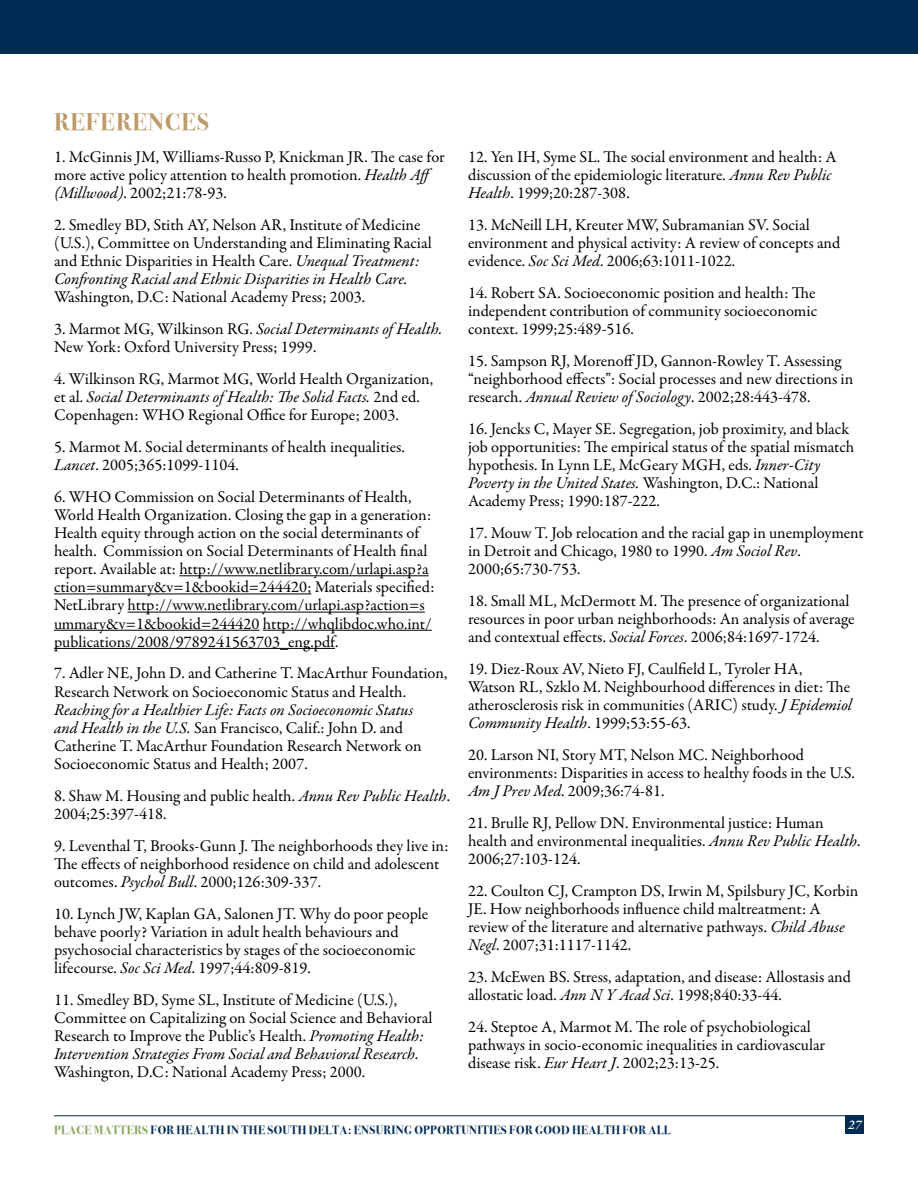
<style>
.page{position:relative;width:918px;height:1188px;background:#fff}
.page>*{position:absolute;margin:0;border:0;box-sizing:border-box;transform-origin:0 0}
.t1{font:24px "Bodoni Svty Two ITCTT Bold";letter-spacing:.05em;color:#bc9b6a}
.t2{font:16.5px/18.1px "Garamond Premr Pro";color:#000}
.t3{font:italic 600 13.5px "Garamond Premr Pro";color:#fff}
.t4{font:12px "Bodoni Svty Two ITCTT Bold";letter-spacing:.025em;color:#002b54}
.s1{font-style:italic}
.s2{color:#86a45c}
</style>
<div class="page">
<div style="left:845px;top:1115px;width:19px;height:19px;background:#002b54"></div>
<div style="left:0;top:0;width:918px;height:54px;background:#002b54"></div>
<hr style="left:54px;top:1115px;width:810px;height:1px;background:#002b54">
<hr style="left:179px;top:575px;width:250px;height:1px;background:#000">
<hr style="left:54px;top:594px;width:257px;height:1px;background:#000">
<hr style="left:128px;top:612px;width:297px;height:1px;background:#000">
<hr style="left:54px;top:630px;width:206px;height:1px;background:#000">
<hr style="left:263px;top:630px;width:169px;height:1px;background:#000">
<hr style="left:54px;top:648px;width:281px;height:1px;background:#000">
<h1 class="t1" style="left:54px;top:102px;width:156px">REFERENCES</h1>
<p class="t2" style="left:54px;top:148px;width:392px">1. McGinnis JM, Williams-Russo P, Knickman JR. The case for more active policy attention to health promotion. <span class="s1">Health Aff (Millwood)</span>. 2002;21:78-93.</p>
<p class="t2" style="left:54px;top:216px;width:379px">2. Smedley BD, Stith AY, Nelson AR, Institute of Medicine (U.S.), Committee on Understanding and Eliminating Racial and Ethnic Disparities in Health Care. <span class="s1">Unequal Treatment:<br>Confronting Racial and Ethnic Disparities in Health Care.</span></p>
<p class="t2" style="left:54px;top:288px;width:313px">Washington, D.C: National Academy Press; 2003.</p>
<p class="t2" style="left:54px;top:320px;width:390px">3. Marmot MG, Wilkinson RG. <span class="s1">Social Determinants of Health.<br></span>New York: Oxford University Press; 1999.</p>
<p class="t2" style="left:54px;top:370px;width:381px">4. Wilkinson RG, Marmot MG, World Health Organization, et al. <span class="s1">Social Determinants of Health: The Solid Facts.</span> 2nd ed.<br>Copenhagen: WHO Regional Office for Europe; 2003.</p>
<p class="t2" style="left:54px;top:438px;width:352px">5. Marmot M. Social determinants of health inequalities.<br><span class="s1">Lancet</span>. 2005;365:1099-1104.</p>
<p class="t2" style="left:54px;top:488px;width:382px">6. WHO Commission on Social Determinants of Health, World Health Organization. Closing the gap in a generation:<br>Health equity through action on the social determinants of health. Commission on Social Determinants of Health final report. Available at: http://www.netlibrary.com/urlapi.asp?a ction=summary&amp;v=1&amp;bookid=244420; Materials specified:<br>NetLibrary http://www.netlibrary.com/urlapi.asp?action=s ummary&amp;v=1&amp;bookid=244420 http://whqlibdoc.who.int/ publications/2008/9789241563703_eng.pdf.</p>
<p class="t2" style="left:54px;top:665px;width:395px">7. Adler NE, John D. and Catherine T. MacArthur Foundation,<br>Research Network on Socioeconomic Status and Health.</p>
<p class="t2" style="left:54px;top:701px;width:369px"><span class="s1">Reaching for a Healthier Life: Facts on Socioeconomic Status and Health in the U.S.</span> San Francisco, Calif.: John D. and Catherine T. MacArthur Foundation Research Network on Socioeconomic Status and Health; 2007.</p>
<p class="t2" style="left:54px;top:787px;width:398px">8. Shaw M. Housing and public health. <span class="s1">Annu Rev Public Health</span>.<br>2004;25:397-418.</p>
<p class="t2" style="left:54px;top:837px;width:396px">9. Leventhal T, Brooks-Gunn J. The neighborhoods they live in:<br>The effects of neighborhood residence on child and adolescent outcomes. <span class="s1">Psychol Bull</span>. 2000;126:309-337.</p>
<p class="t2" style="left:54px;top:905px;width:376px">10. Lynch JW, Kaplan GA, Salonen JT. Why do poor people behave poorly? Variation in adult health behaviours and psychosocial characteristics by stages of the socioeconomic lifecourse. <span class="s1">Soc Sci Med</span>. 1997;44:809-819.</p>
<p class="t2" style="left:54px;top:991px;width:380px">11. Smedley BD, Syme SL, Institute of Medicine (U.S.), Committee on Capitalizing on Social Science and Behavioral Research to Improve the Public’s Health. <span class="s1">Promoting Health:<br>Intervention Strategies From Social and Behavioral Research.</span></p>
<p class="t2" style="left:54px;top:1063px;width:313px">Washington, D.C: National Academy Press; 2000.</p>
<p class="t2" style="left:468px;top:148px;width:370px">12. Yen IH, Syme SL. The social environment and health: A discussion of the epidemiologic literature. <span class="s1">Annu Rev Public<br>Health</span>. 1999;20:287-308.</p>
<p class="t2" style="left:468px;top:216px;width:374px">13. McNeill LH, Kreuter MW, Subramanian SV. Social environment and physical activity: A review of concepts and evidence. <span class="s1">Soc Sci Med</span>. 2006;63:1011-1022.</p>
<p class="t2" style="left:468px;top:284px;width:351px;text-align:justify">14. Robert SA. Socioeconomic position and health: The independent contribution of community socioeconomic context. 1999;25:489-516.</p>
<p class="t2" style="left:468px;top:352px;width:387px">15. Sampson RJ, Morenoff JD, Gannon-Rowley T. Assessing “neighborhood effects”: Social processes and new directions in research. <span class="s1">Annual Review of Sociology</span>. 2002;28:443-478.</p>
<p class="t2" style="left:468px;top:420px;width:388px">16. Jencks C, Mayer SE. Segregation, job proximity, and black job opportunities: The empirical status of the spatial mismatch hypothesis. In Lynn LE, McGeary MGH, eds. <span class="s1">Inner-City Poverty in the United States.</span> Washington, D.C.: National Academy Press; 1990:187-222.</p>
<p class="t2" style="left:468px;top:524px;width:397px">17. Mouw T. Job relocation and the racial gap in unemployment in Detroit and Chicago, 1980 to 1990. <span class="s1">Am Sociol Rev</span>.<br>2000;65:730-753.</p>
<p class="t2" style="left:468px;top:592px;width:388px">18. Small ML, McDermott M. The presence of organizational resources in poor urban neighborhoods: An analysis of average and contextual effects. <span class="s1">Social Forces</span>. 2006;84:1697-1724.</p>
<p class="t2" style="left:468px;top:660px;width:387px">19. Diez-Roux AV, Nieto FJ, Caulfield L, Tyroler HA, Watson RL, Szklo M. Neighbourhood differences in diet: The atherosclerosis risk in communities (ARIC) study. <span class="s1">J Epidemiol Community Health</span>. 1999;53:55-63.</p>
<p class="t2" style="left:468px;top:746px;width:388px">20. Larson NI, Story MT, Nelson MC. Neighborhood environments: Disparities in access to healthy foods in the U.S.<br><span class="s1">Am J Prev Med</span>. 2009;36:74-81.</p>
<p class="t2" style="left:468px;top:814px;width:394px">21. Brulle RJ, Pellow DN. Environmental justice: Human health and environmental inequalities. <span class="s1">Annu Rev Public Health</span>.<br>2006;27:103-124.</p>
<p class="t2" style="left:468px;top:882px;width:392px">22. Coulton CJ, Crampton DS, Irwin M, Spilsbury JC, Korbin JE. How neighborhoods influence child maltreatment: A review of the literature and alternative pathways. <span class="s1">Child Abuse Negl</span>. 2007;31:1117-1142.</p>
<p class="t2" style="left:468px;top:968px;width:385px">23. McEwen BS. Stress, adaptation, and disease: Allostasis and allostatic load. <span class="s1">Ann N Y Acad Sci</span>. 1998;840:33-44.</p>
<p class="t2" style="left:468px;top:1018px;width:359px">24. Steptoe A, Marmot M. The role of psychobiological pathways in socio-economic inequalities in cardiovascular disease risk. <span class="s1">Eur Heart J</span>. 2002;23:13-25.</p>
<p class="t4" style="left:54px;top:1120px;width:369px"><span class="s2">PLACE MATTERS</span> FOR HEALTH IN THE SOUTH DELTA: ENSURING OPP</p>
<p class="t4" style="left:437px;top:1120px;width:235px">ORTUNITIES FOR GOOD HEALTH FOR ALL</p>
<p class="t3" style="left:848px;top:1117px;width:15px">27</p>
</div>
